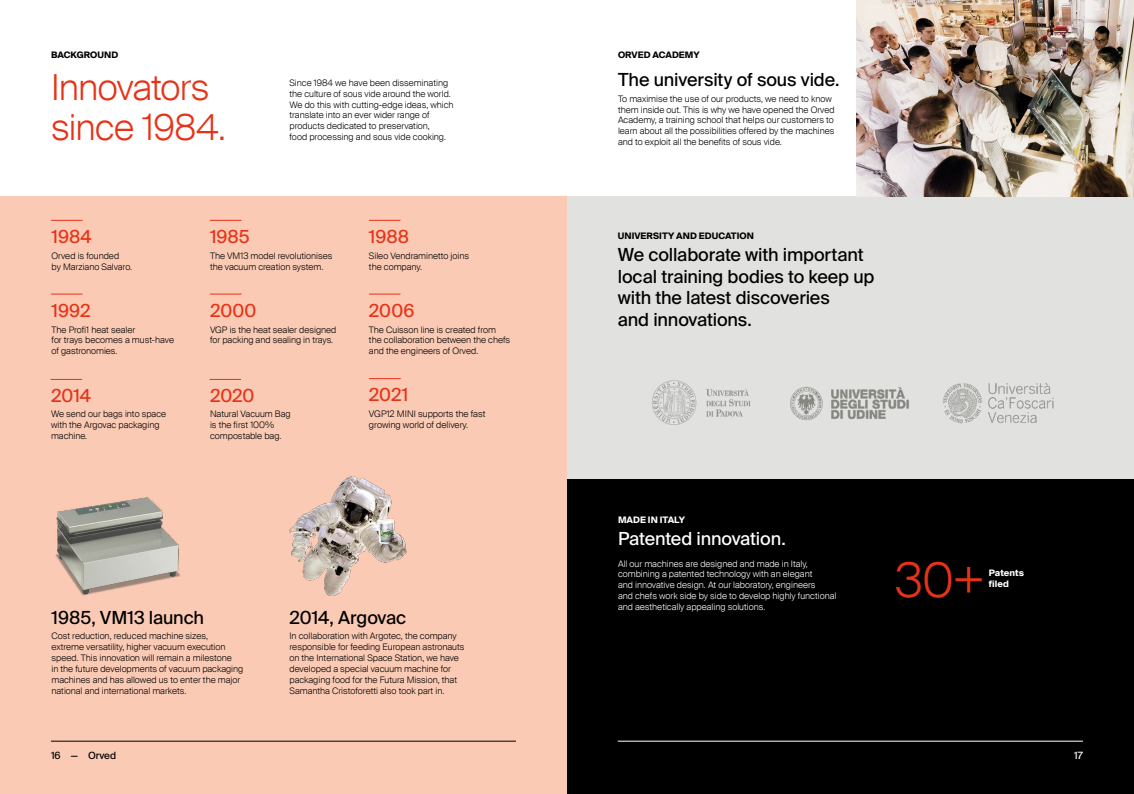
<style>
.page{position:relative;width:1134px;height:794px;background:#fff}
.page>*{position:absolute;margin:0;border:0;box-sizing:border-box;transform-origin:0 0}
.t1{font:300 48px "Suisse Intl";color:#e63318}
.t2{font:300 36px/40px "Suisse Intl";letter-spacing:-.02em;color:#e63318}
.t3{font:18px/21.6px "Suisse Intl";letter-spacing:-.005em;color:#000}
.t4{font:18px "Suisse Intl";color:#e63318}
.t5{font:18px "Suisse Intl";letter-spacing:-.01em;color:#fff}
.t6{font:10px "Suisse Intl";color:#000}
.t7{font:10px "Suisse Intl";color:#fff}
.t8{font:300 9.1px/10.9px "Suisse Intl";color:#000}
.t9{font:300 9px/10.8px "Suisse Intl";color:#000}
.t10{font:300 9px/10.8px "Suisse Intl";color:#fff}
.t11{font:700 9px "Suisse Intl";letter-spacing:.005em;color:#000}
.t12{font:700 9px/10.8px "Suisse Intl";letter-spacing:.005em;color:#fff}
</style>
<div class="page">
<div style="left:0;top:197px;width:567px;height:597px;background:#facab4"></div>
<div style="left:567px;top:197px;width:567px;height:283px;background:#e1e2df"></div>
<div style="left:567px;top:480px;width:567px;height:314px;background:#000"></div>
<img style="left:289px;top:476px;width:118px;height:120px">
<img style="left:856px;top:0;width:278px;height:197px">
<img style="left:55px;top:497px;width:126px;height:99px">
<img style="left:652px;top:380px;width:99px;height:45px">
<img style="left:790px;top:386px;width:119px;height:35px">
<img style="left:943px;top:383px;width:111px;height:41px">
<hr style="left:51px;top:741px;width:465px;height:1px;background:#000">
<hr style="left:618px;top:741px;width:465px;height:1px;background:#fff">
<hr style="left:51px;top:220px;width:32px;height:1px;background:#e63318">
<hr style="left:210px;top:220px;width:31px;height:1px;background:#e63318">
<hr style="left:369px;top:220px;width:31px;height:1px;background:#e63318">
<hr style="left:51px;top:293px;width:32px;height:1px;background:#e63318">
<hr style="left:210px;top:293px;width:31px;height:1px;background:#e63318">
<hr style="left:369px;top:293px;width:31px;height:1px;background:#e63318">
<hr style="left:51px;top:379px;width:31px;height:1px;background:#e63318">
<hr style="left:209px;top:379px;width:32px;height:1px;background:#e63318">
<hr style="left:369px;top:378px;width:32px;height:1px;background:#e63318">
<p class="t11" style="left:51px;top:50px;width:69px">BACKGROUND</p>
<h2 class="t2" style="left:51px;top:68px;width:177px">Innovators since 1984.</h2>
<p class="t9" style="left:289px;top:78px;width:166px">Since 1984 we have been disseminating the culture of sous vide around the world.<br>We do this with cutting-edge ideas, which translate into an ever wider range of products dedicated to preservation,<br>food processing and sous vide cooking.</p>
<h3 class="t4" style="left:52px;top:226px;width:42px">1984</h3>
<h3 class="t4" style="left:210px;top:226px;width:41px">1985</h3>
<h3 class="t4" style="left:369px;top:226px;width:42px">1988</h3>
<p class="t9" style="left:52px;top:250px;width:82px">Orved is founded<br>by Marziano Salvaro.</p>
<p class="t9" style="left:210px;top:250px;width:124px">The VM13 model revolutionises the vacuum creation system.</p>
<p class="t9" style="left:369px;top:250px;width:102px">Sileo Vendraminetto joins the company.</p>
<h3 class="t4" style="left:52px;top:300px;width:41px">1992</h3>
<h3 class="t4" style="left:210px;top:300px;width:48px">2000</h3>
<h3 class="t4" style="left:369px;top:300px;width:47px">2006</h3>
<p class="t9" style="left:52px;top:324px;width:124px">The Profi1 heat sealer<br>for trays becomes a must-have of gastronomies.</p>
<p class="t9" style="left:210px;top:324px;width:128px">VGP is the heat sealer designed for packing and sealing in trays.</p>
<p class="t9" style="left:369px;top:324px;width:143px">The Cuisson line is created from the collaboration between the chefs and the engineers of Orved.</p>
<h3 class="t4" style="left:51px;top:385px;width:41px">2014</h3>
<h3 class="t4" style="left:210px;top:385px;width:46px">2020</h3>
<h3 class="t4" style="left:369px;top:384px;width:41px">2021</h3>
<p class="t9" style="left:51px;top:409px;width:117px">We send our bags into space with the Argovac packaging machine.</p>
<p class="t9" style="left:210px;top:409px;width:82px">Natural Vacuum Bag is the first 100% compostable bag.</p>
<p class="t8" style="left:369px;top:408px;width:118px">VGP12 MINI supports the fast growing world of delivery.</p>
<h3 class="t3" style="left:52px;top:607px;width:154px">1985, VM13 launch</h3>
<h3 class="t3" style="left:289px;top:607px;width:118px">2014, Argovac</h3>
<p class="t9" style="left:289px;top:631px;width:177px">In collaboration with Argotec, the company responsible for feeding European astronauts on the International Space Station, we have developed a special vacuum machine for packaging food for the Futura Mission, that Samantha Cristoforetti also took part in.</p>
<p class="t9" style="left:52px;top:631px;width:193px">Cost reduction, reduced machine sizes,<br>extreme versatility, higher vacuum execution speed. This innovation will remain a milestone<br>in the future developments of vacuum packaging machines and has allowed us to enter the major national and international markets.</p>
<p class="t11" style="left:618px;top:50px;width:83px">ORVED ACADEMY</p>
<h3 class="t3" style="left:618px;top:69px;width:223px">The university of sous vide.</h3>
<p class="t9" style="left:618px;top:93px;width:218px">To maximise the use of our products, we need to know them inside out. This is why we have opened the Orved Academy, a training school that helps our customers to learn about all the possibilities offered by the machines and to exploit all the benefits of sous vide.</p>
<p class="t11" style="left:618px;top:230px;width:138px">UNIVERSITY AND EDUCATION</p>
<h3 class="t3" style="left:618px;top:244px;width:258px">We collaborate with important local training bodies to keep up with the latest discoveries<br>and innovations.</h3>
<p class="t12" style="left:618px;top:514px;width:68px">MADE IN ITALY</p>
<h3 class="t5" style="left:618px;top:528px;width:169px">Patented innovation.</h3>
<p class="t10" style="left:618px;top:558px;width:220px">All our machines are designed and made in Italy, combining a patented technology with an elegant<br>and innovative design. At our laboratory, engineers<br>and chefs work side by side to develop highly functional and aesthetically appealing solutions.</p>
<h1 class="t1" style="left:895px;top:552px;width:91px">30+</h1>
<p class="t12" style="left:989px;top:568px;width:37px">Patents filed</p>
<p class="t6" style="left:51px;top:750px;width:67px">16 — Orved</p>
<p class="t7" style="left:1074px;top:750px;width:10px">17</p>
</div>
